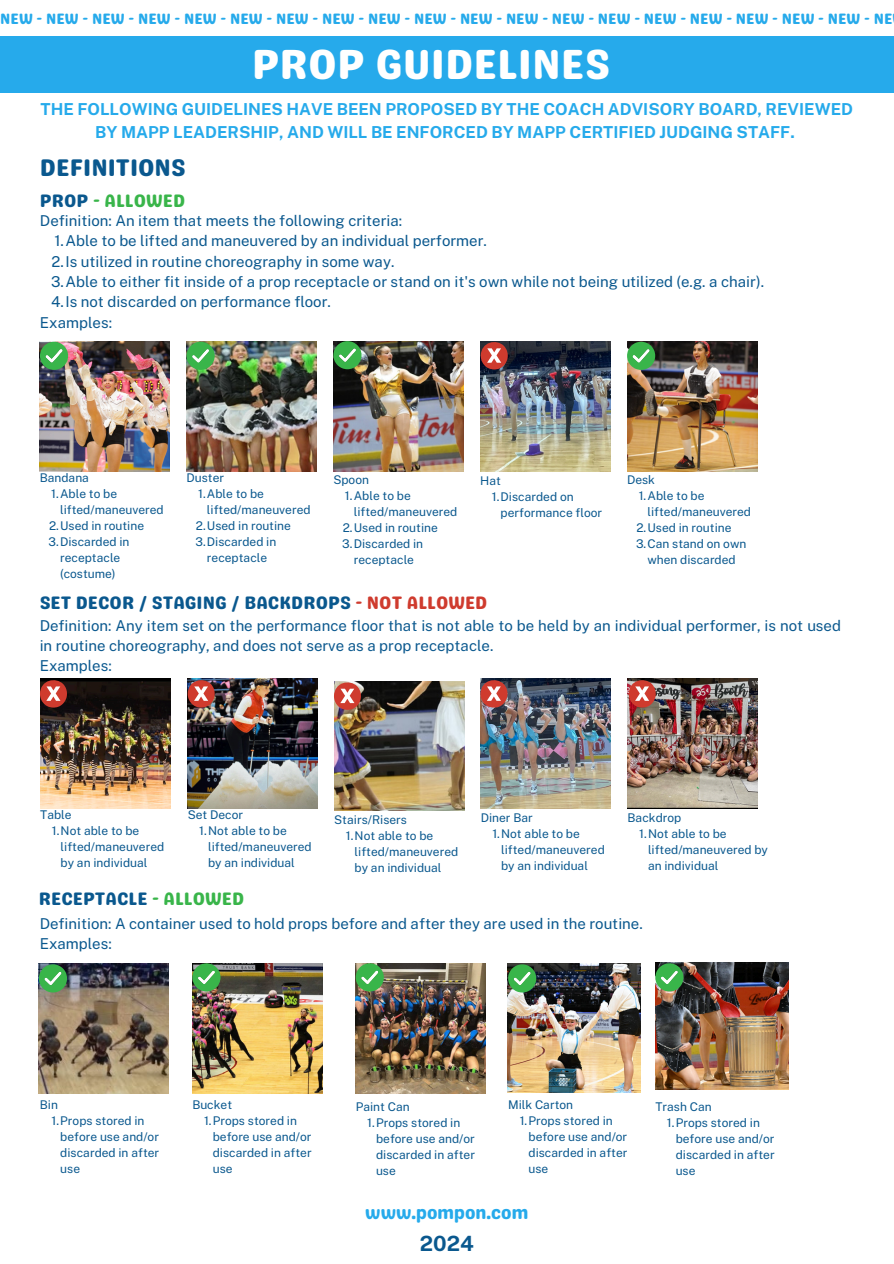
<style>
.page{position:relative;width:894px;height:1264px;background:#fff}
.page>*{position:absolute;margin:0;border:0;box-sizing:border-box;transform-origin:0 0}
.t1{font:42px "Genty Sans";color:#fff}
.t2{font:24px "Genty Sans";color:#0a588e}
.t3{font:700 21px "Public Sans";color:#0a588e}
.t4{font:18px "Genty Sans";color:#0a588e}
.t5{font:18px "Genty Sans";color:#26aaeb}
.t6{font:18px "Genty Sans";color:#39b54a}
.t7{font:700 16.5px/22.5px "Public Sans";color:#26aaeb;text-align:center}
.t8{font:15px/20.2px "Public Sans";color:#0a588e}
.t9{font:15px "Genty Sans";color:#26aaeb}
.t10{font:12px/16px "Public Sans";color:#0a588e}
.s1{color:#0a588e}
.s2{color:#cf3b2e}
.s3{color:#39b54a}
</style>
<div class="page">
<div style="left:0;top:36px;width:893px;height:57px;background:#26aaeb"></div>
<img style="left:40px;top:341px;width:130px;height:130px">
<img style="left:186px;top:341px;width:130px;height:130px">
<img style="left:333px;top:341px;width:130px;height:130px">
<img style="left:627px;top:341px;width:129px;height:130px">
<svg style="left:40px;top:342px;width:28px;height:28px"></svg>
<svg style="left:186px;top:342px;width:29px;height:28px"></svg>
<svg style="left:333px;top:341px;width:28px;height:28px"></svg>
<svg style="left:627px;top:342px;width:28px;height:28px"></svg>
<img style="left:40px;top:678px;width:130px;height:130px">
<svg style="left:40px;top:678px;width:27px;height:29px"></svg>
<img style="left:187px;top:678px;width:130px;height:130px">
<img style="left:480px;top:342px;width:130px;height:129px">
<img style="left:480px;top:678px;width:130px;height:130px">
<img style="left:627px;top:678px;width:130px;height:130px">
<svg style="left:188px;top:678px;width:27px;height:29px"></svg>
<svg style="left:480px;top:341px;width:27px;height:28px"></svg>
<svg style="left:480px;top:678px;width:27px;height:29px"></svg>
<svg style="left:628px;top:678px;width:27px;height:29px"></svg>
<img style="left:334px;top:681px;width:130px;height:130px">
<svg style="left:334px;top:681px;width:27px;height:29px"></svg>
<img style="left:39px;top:963px;width:130px;height:130px">
<img style="left:192px;top:963px;width:130px;height:130px">
<svg style="left:39px;top:964px;width:28px;height:28px"></svg>
<svg style="left:192px;top:963px;width:28px;height:28px"></svg>
<img style="left:355px;top:963px;width:130px;height:130px">
<svg style="left:355px;top:963px;width:29px;height:28px"></svg>
<img style="left:507px;top:963px;width:133px;height:129px">
<svg style="left:508px;top:964px;width:28px;height:28px"></svg>
<img style="left:655px;top:962px;width:133px;height:127px">
<svg style="left:655px;top:963px;width:28px;height:28px"></svg>
<p class="t9" style="left:0;top:10px;width:893px">NEW - NEW - NEW - NEW - NEW - NEW - NEW - NEW - NEW - NEW - NEW - NEW - NEW - NEW - NEW - NEW - NEW - NEW - NEW - NE</p>
<p class="t1" style="left:252px;top:39px;width:359px">PROP GUIDELINES</p>
<p class="t7" style="left:41px;top:98px;width:813px">THE FOLLOWING GUIDELINES HAVE BEEN PROPOSED BY THE COACH ADVISORY BOARD, REVIEWED<br>BY MAPP LEADERSHIP, AND WILL BE ENFORCED BY MAPP CERTIFIED JUDGING STAFF.</p>
<p class="t2" style="left:40px;top:153px;width:147px">DEFINITIONS</p>
<p class="t6" style="left:40px;top:190px;width:147px"><span class="s1">PROP</span> - ALLOWED</p>
<p class="t8" style="left:40px;top:211px;width:364px">Definition: An item that meets the following criteria:</p>
<p class="t8" style="left:54px;top:231px;width:434px">1.Able to be lifted and maneuvered by an individual performer.</p>
<p class="t8" style="left:52px;top:251px;width:344px">2.Is utilized in routine choreography in some way.</p>
<p class="t8" style="left:51px;top:271px;width:714px">3.Able to either fit inside of a prop receptacle or stand on it's own while not being utilized (e.g. a chair).</p>
<p class="t8" style="left:51px;top:292px;width:281px">4.Is not discarded on performance floor.</p>
<p class="t8" style="left:40px;top:312px;width:74px">Examples:</p>
<p class="t10" style="left:40px;top:469px;width:51px">Bandana</p>
<p class="t10" style="left:60px;top:485px;width:105px;text-indent:-9px">1.Able to be lifted/maneuvered</p>
<p class="t10" style="left:49px;top:517px;width:97px">2.Used in routine</p>
<p class="t10" style="left:49px;top:533px;width:82px;text-align:center">3.Discarded in receptacle (costume)</p>
<p class="t10" style="left:186px;top:469px;width:39px">Duster</p>
<p class="t10" style="left:207px;top:485px;width:105px;text-indent:-9px">1.Able to be lifted/maneuvered</p>
<p class="t10" style="left:196px;top:517px;width:97px">2.Used in routine</p>
<p class="t10" style="left:195px;top:533px;width:82px;text-align:center">3.Discarded in receptacle</p>
<p class="t10" style="left:333px;top:471px;width:37px">Spoon</p>
<p class="t10" style="left:354px;top:487px;width:105px;text-indent:-9px">1.Able to be lifted/maneuvered</p>
<p class="t10" style="left:342px;top:519px;width:97px">2.Used in routine</p>
<h4 class="t10" style="left:342px;top:535px;width:82px;text-align:center">3.Discarded in receptacle</h4>
<p class="t10" style="left:480px;top:472px;width:22px">Hat</p>
<p class="t10" style="left:500px;top:488px;width:103px;text-indent:-9px">1.Discarded on performance floor</p>
<p class="t4" style="left:40px;top:592px;width:449px">SET DECOR / STAGING / BACKDROPS <span class="s2">- NOT ALLOWED</span></p>
<h6 class="t10" style="left:627px;top:471px;width:29px">Desk</h6>
<p class="t10" style="left:647px;top:487px;width:105px;text-indent:-9px">1.Able to be lifted/maneuvered</p>
<p class="t10" style="left:636px;top:519px;width:97px">2.Used in routine</p>
<p class="t10" style="left:635px;top:535px;width:112px;text-align:center">3.Can stand on own when discarded</p>
<p class="t8" style="left:40px;top:615px;width:802px">Definition: Any item set on the performance floor that is not able to be held by an individual performer, is not used in routine choreography, and does not serve as a prop receptacle.<br>Examples:</p>
<p class="t10" style="left:40px;top:807px;width:33px">Table</p>
<p class="t10" style="left:61px;top:823px;width:105px;text-indent:-9px">1.Not able to be lifted/maneuvered by an individual</p>
<p class="t10" style="left:188px;top:807px;width:57px">Set Decor</p>
<p class="t10" style="left:208px;top:823px;width:105px;text-indent:-9px">1.Not able to be lifted/maneuvered by an individual</p>
<p class="t10" style="left:334px;top:811px;width:74px">Stairs/Risers</p>
<p class="t10" style="left:354px;top:827px;width:105px;text-indent:-9px">1.Not able to be lifted/maneuvered by an individual</p>
<p class="t10" style="left:480px;top:809px;width:54px">Diner Bar</p>
<p class="t10" style="left:501px;top:825px;width:105px;text-indent:-9px">1.Not able to be lifted/maneuvered by an individual</p>
<p class="t10" style="left:627px;top:809px;width:55px">Backdrop</p>
<p class="t10" style="left:647px;top:825px;width:121px;text-indent:-9px">1.Not able to be lifted/maneuvered by an individual</p>
<p class="t4" style="left:39px;top:887px;width:207px">RECEPTACLE <span class="s3">- ALLOWED</span></p>
<p class="t8" style="left:40px;top:913px;width:604px">Definition: A container used to hold props before and after they are used in the routine.<br>Examples:</p>
<p class="t10" style="left:40px;top:1096px;width:20px">Bin</p>
<h4 class="t10" style="left:60px;top:1112px;width:100px;text-indent:-9px">1.Props stored in before use and/or discarded in after use</h4>
<h6 class="t10" style="left:192px;top:1096px;width:41px">Bucket</h6>
<p class="t10" style="left:213px;top:1112px;width:100px;text-indent:-9px">1.Props stored in before use and/or discarded in after use</p>
<p class="t10" style="left:355px;top:1099px;width:56px">Paint Can</p>
<p class="t10" style="left:376px;top:1115px;width:100px;text-indent:-9px">1.Props stored in before use and/or discarded in after use</p>
<p class="t10" style="left:508px;top:1096px;width:67px">Milk Carton</p>
<p class="t10" style="left:528px;top:1112px;width:100px;text-indent:-9px">1.Props stored in before use and/or discarded in after use</p>
<p class="t5" style="left:365px;top:1201px;width:165px">www.pompon.com</p>
<p class="t3" style="left:419px;top:1230px;width:55px">2024</p>
<p class="t10" style="left:655px;top:1099px;width:58px">Trash Can</p>
<p class="t10" style="left:675px;top:1115px;width:100px;text-indent:-9px">1.Props stored in before use and/or discarded in after use</p>
</div>
